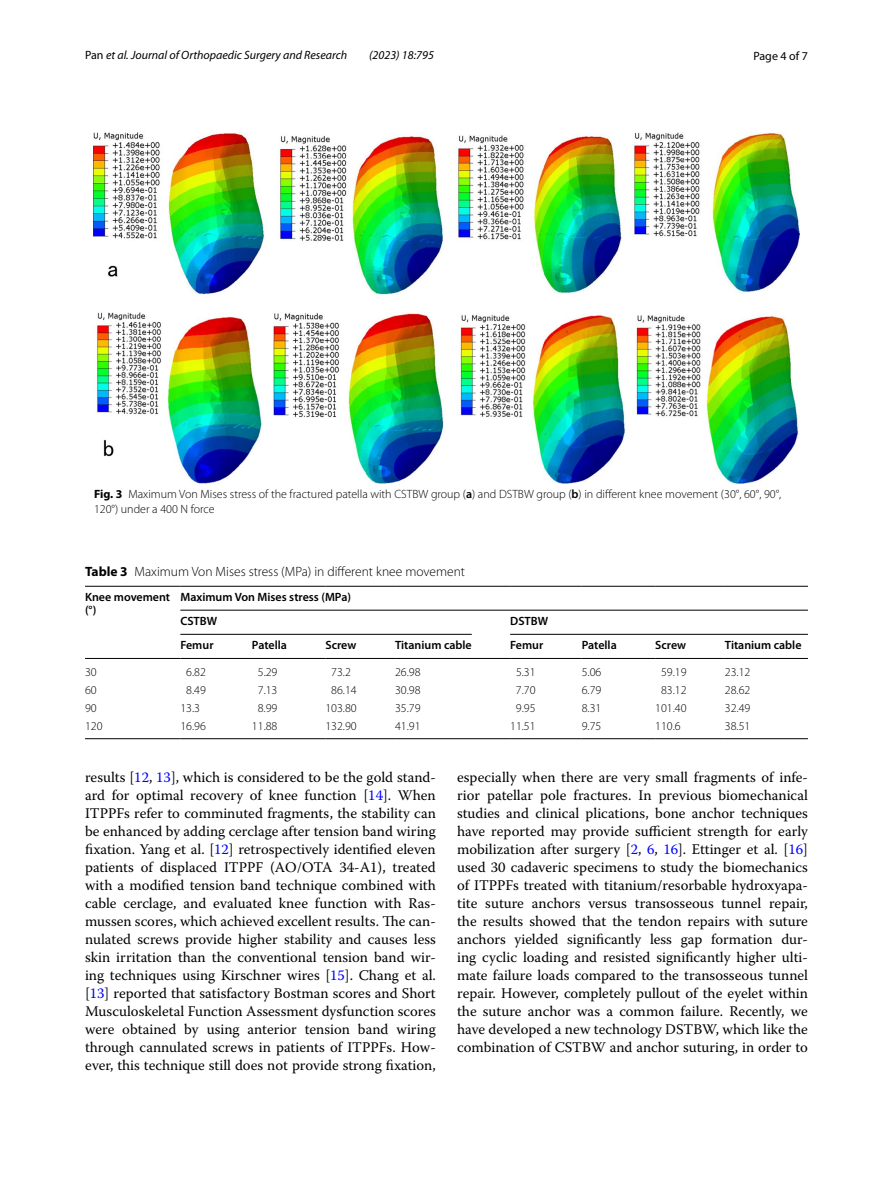
<style>
.page{position:relative;width:893px;height:1187px;background:#fff}
.page>*{position:absolute;margin:0;border:0;box-sizing:border-box;transform-origin:0 0}
.t1{font:14.7px/18px "Warnock Pro";color:#000;text-align:justify}
.t2{font:300 13.5px "Myriad Pro";color:#000}
.t3{font:300 12px/15px "Myriad Pro";color:#000}
.t4{font:600 12px/13.5px "Myriad Pro";color:#000}
.t5{font:italic 12px "Myriad Pro";color:#000}
.t6{font:12px "Myriad Pro";color:#000}
.s1{font-style:normal}
.s2{font-weight:700}
.s3{font-weight:600}
.s4{color:#00f}
</style>
<div class="page">
<img style="left:94px;top:133px;width:705px;height:350px">
<hr style="left:85px;top:586px;width:95px;height:1px;background:#000">
<hr style="left:85px;top:658px;width:95px;height:1px;background:#000">
<hr style="left:180px;top:586px;width:72px;height:1px;background:#000">
<hr style="left:252px;top:586px;width:73px;height:1px;background:#000">
<hr style="left:325px;top:586px;width:70px;height:1px;background:#000">
<hr style="left:395px;top:586px;width:115px;height:1px;background:#000">
<hr style="left:510px;top:586px;width:72px;height:1px;background:#000">
<hr style="left:582px;top:586px;width:73px;height:1px;background:#000">
<hr style="left:655px;top:586px;width:70px;height:1px;background:#000">
<hr style="left:725px;top:586px;width:83px;height:1px;background:#000">
<hr style="left:180px;top:658px;width:72px;height:1px;background:#000">
<hr style="left:252px;top:658px;width:73px;height:1px;background:#000">
<hr style="left:325px;top:658px;width:70px;height:1px;background:#000">
<hr style="left:395px;top:658px;width:115px;height:1px;background:#000">
<hr style="left:510px;top:658px;width:72px;height:1px;background:#000">
<hr style="left:582px;top:658px;width:73px;height:1px;background:#000">
<hr style="left:655px;top:658px;width:70px;height:1px;background:#000">
<hr style="left:725px;top:658px;width:83px;height:1px;background:#000">
<hr style="left:85px;top:738px;width:95px;height:1px;background:#000">
<hr style="left:180px;top:738px;width:72px;height:1px;background:#000">
<hr style="left:252px;top:738px;width:73px;height:1px;background:#000">
<hr style="left:325px;top:738px;width:70px;height:1px;background:#000">
<hr style="left:395px;top:738px;width:115px;height:1px;background:#000">
<hr style="left:510px;top:738px;width:72px;height:1px;background:#000">
<hr style="left:582px;top:738px;width:73px;height:1px;background:#000">
<hr style="left:655px;top:738px;width:70px;height:1px;background:#000">
<hr style="left:725px;top:738px;width:83px;height:1px;background:#000">
<hr style="left:180px;top:610px;width:628px;height:1px;background:#000">
<hr style="left:180px;top:634px;width:292px;height:1px;background:#000">
<hr style="left:510px;top:634px;width:298px;height:1px;background:#000">
<p class="t5" style="left:85px;top:48px;width:264px"><span class="s1">Pan</span> et al. Journal of Orthopaedic Surgery and Research</p>
<p class="t5" style="left:369px;top:48px;width:66px">(2023) 18:795</p>
<p class="t6" style="left:753px;top:48px;width:56px">Page 4 of 7</p>
<p class="t3" style="left:94px;top:487px;width:689px"><span class="s2">Fig. 3</span> Maximum Von Mises stress of the fractured patella with CSTBW group (<span class="s3">a</span>) and DSTBW group (<span class="s3">b</span>) in different knee movement (30°, 60°, 90°,<br>120°) under a 400 N force</p>
<p class="t2" style="left:85px;top:564px;width:381px"><span class="s2">Table 3</span> Maximum Von Mises stress (MPa) in different knee movement</p>
<p class="t4" style="left:85px;top:589px;width:87px">Knee movement (°)</p>
<p class="t4" style="left:180px;top:584px;width:172px;line-height:24.2px">Maximum Von Mises stress (MPa)<br>CSTBW</p>
<p class="t4" style="left:510px;top:613px;width:40px">DSTBW</p>
<p class="t4" style="left:180px;top:637px;width:35px">Femur</p>
<p class="t4" style="left:252px;top:637px;width:37px">Patella</p>
<p class="t4" style="left:325px;top:637px;width:32px">Screw</p>
<p class="t4" style="left:395px;top:637px;width:78px">Titanium cable</p>
<p class="t4" style="left:510px;top:637px;width:35px">Femur</p>
<p class="t4" style="left:582px;top:637px;width:37px">Patella</p>
<p class="t4" style="left:655px;top:637px;width:32px">Screw</p>
<p class="t4" style="left:725px;top:637px;width:78px">Titanium cable</p>
<p class="t3" style="left:85px;top:664px;width:13px">30</p>
<p class="t3" style="left:186px;top:664px;width:21px">6.82</p>
<p class="t3" style="left:258px;top:664px;width:21px">5.29</p>
<p class="t3" style="left:331px;top:664px;width:21px">73.2</p>
<p class="t3" style="left:395px;top:664px;width:27px">26.98</p>
<p class="t3" style="left:516px;top:664px;width:21px">5.31</p>
<p class="t3" style="left:582px;top:664px;width:21px">5.06</p>
<p class="t3" style="left:661px;top:664px;width:27px">59.19</p>
<p class="t3" style="left:725px;top:664px;width:27px">23.12</p>
<p class="t3" style="left:85px;top:682px;width:13px">60</p>
<p class="t3" style="left:186px;top:682px;width:21px">8.49</p>
<p class="t3" style="left:258px;top:682px;width:21px">7.13</p>
<p class="t3" style="left:331px;top:682px;width:27px">86.14</p>
<p class="t3" style="left:395px;top:682px;width:27px">30.98</p>
<p class="t3" style="left:516px;top:682px;width:21px">7.70</p>
<p class="t3" style="left:582px;top:682px;width:21px">6.79</p>
<p class="t3" style="left:661px;top:682px;width:27px">83.12</p>
<p class="t3" style="left:725px;top:682px;width:27px">28.62</p>
<p class="t3" style="left:85px;top:700px;width:13px">90</p>
<p class="t3" style="left:180px;top:700px;width:21px">13.3</p>
<p class="t3" style="left:258px;top:700px;width:21px">8.99</p>
<p class="t3" style="left:325px;top:700px;width:33px">103.80</p>
<p class="t3" style="left:395px;top:700px;width:27px">35.79</p>
<p class="t3" style="left:516px;top:700px;width:21px">9.95</p>
<p class="t3" style="left:582px;top:700px;width:21px">8.31</p>
<p class="t3" style="left:655px;top:700px;width:33px">101.40</p>
<p class="t3" style="left:725px;top:700px;width:27px">32.49</p>
<p class="t3" style="left:85px;top:718px;width:19px">120</p>
<p class="t3" style="left:180px;top:718px;width:27px">16.96</p>
<p class="t3" style="left:252px;top:718px;width:27px">11.88</p>
<p class="t3" style="left:325px;top:718px;width:33px">132.90</p>
<p class="t3" style="left:395px;top:718px;width:27px">41.91</p>
<p class="t3" style="left:510px;top:718px;width:27px">11.51</p>
<p class="t3" style="left:582px;top:718px;width:21px">9.75</p>
<p class="t3" style="left:655px;top:718px;width:27px">110.6</p>
<p class="t3" style="left:725px;top:718px;width:27px">38.51</p>
<p class="t1" style="left:85px;top:768px;width:352px">results [<span class="s4">12</span>, <span class="s4">13</span>], which is considered to be the gold stand&shy;ard for optimal recovery of knee function [<span class="s4">14</span>]. When ITPPFs refer to comminuted fragments, the stability can be enhanced by adding cerclage after tension band wiring fixation. Yang et al. [<span class="s4">12</span>] retrospectively identified eleven patients of displaced ITPPF (AO/OTA 34-A1), treated with a modified tension band technique combined with cable cerclage, and evaluated knee function with Ras&shy;mussen scores, which achieved excellent results. The can&shy;nulated screws provide higher stability and causes less skin irritation than the conventional tension band wir&shy;ing techniques using Kirschner wires [<span class="s4">15</span>]. Chang et al. [<span class="s4">13</span>] reported that satisfactory Bostman scores and Short Musculoskeletal Function Assessment dysfunction scores were obtained by using anterior tension band wiring through cannulated screws in patients of ITPPFs. How&shy;ever, this technique still does not provide strong fixation,</p>
<p class="t1" style="left:457px;top:768px;width:352px">especially when there are very small fragments of infe&shy;rior patellar pole fractures. In previous biomechanical studies and clinical plications, bone anchor techniques have reported may provide sufficient strength for early mobilization after surgery [<span class="s4">2</span>, <span class="s4">6</span>, <span class="s4">16</span>]. Ettinger et al. [<span class="s4">16</span>] used 30 cadaveric specimens to study the biomechanics of ITPPFs treated with titanium/resorbable hydroxyapa&shy;tite suture anchors versus transosseous tunnel repair, the results showed that the tendon repairs with suture anchors yielded significantly less gap formation dur&shy;ing cyclic loading and resisted significantly higher ulti&shy;mate failure loads compared to the transosseous tunnel repair. However, completely pullout of the eyelet within the suture anchor was a common failure. Recently, we have developed a new technology DSTBW, which like the combination of CSTBW and anchor suturing, in order to</p>
</div>
